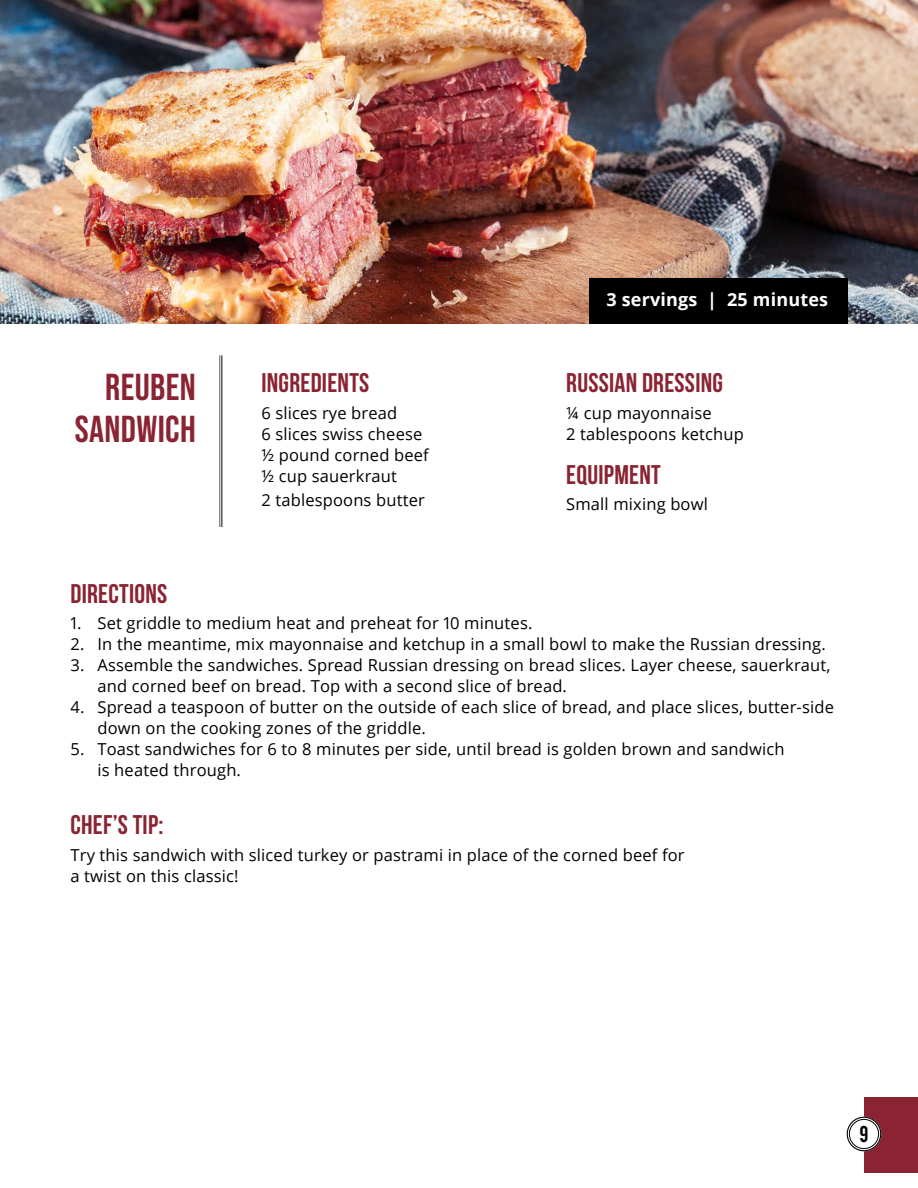
<style>
.page{position:relative;width:918px;height:1188px;background:#fff}
.page>*{position:absolute;margin:0;border:0;box-sizing:border-box;transform-origin:0 0}
.t1{font:37.5px/42px "Bebas Neue";letter-spacing:.01em;color:#8a2433;text-align:right}
.t2{font:700 27px "Bebas Neue";letter-spacing:.01em;color:#8a2433}
.t3{font:700 18px "Open Sans";letter-spacing:.01em;color:#fff}
.t4{font:18px "Bebas";color:#000}
.t5{font:16.5px/21px "Open Sans";letter-spacing:.01em;color:#000}
</style>
<div class="page">
<div style="left:864px;top:1097px;width:54px;height:75px;background:#8a2433"></div>
<svg style="left:847px;top:1117px;width:34px;height:34px"></svg>
<div style="left:847px;top:1117px;width:34px;height:34px;border:1px solid #000;border-radius:50%"></div>
<div style="left:849px;top:1119px;width:30px;height:30px;border:1px solid #000;border-radius:50%"></div>
<img style="left:0;top:0;width:918px;height:323px">
<hr style="left:221px;top:355px;width:2px;height:172px;background:#58595b">
<hr style="left:220px;top:355px;width:1px;height:172px;background:#58595b">
<div style="left:590px;top:279px;width:258px;height:45px;background:#000"></div>
<h1 class="t1" style="left:75px;top:366px;width:122px">REUBEN<br>SANDWICH</h1>
<h2 class="t2" style="left:261px;top:368px;width:109px">INGREDIENTS</h2>
<p class="t5" style="left:261px;top:402px;width:169px">6 slices rye bread<br>6 slices swiss cheese ½ pound corned beef ½ cup sauerkraut</p>
<p class="t5" style="left:261px;top:489px;width:165px">2 tablespoons butter</p>
<p class="t3" style="left:606px;top:287px;width:223px">3 servings | 25 minutes</p>
<h2 class="t2" style="left:566px;top:368px;width:158px">RUSSIAN DRESSING</h2>
<p class="t5" style="left:566px;top:402px;width:179px">¼ cup mayonnaise<br>2 tablespoons ketchup</p>
<h2 class="t2" style="left:566px;top:460px;width:96px">EQUIPMENT</h2>
<p class="t5" style="left:566px;top:493px;width:143px">Small mixing bowl</p>
<h2 class="t2" style="left:70px;top:579px;width:98px">DIRECTIONS</h2>
<p class="t5" style="left:70px;top:613px;width:463px">1. Set griddle to medium heat and preheat for 10 minutes.</p>
<p class="t5" style="left:70px;top:634px;width:757px">2. In the meantime, mix mayonnaise and ketchup in a small bowl to make the Russian dressing.</p>
<p class="t5" style="left:97px;top:655px;width:735px;text-indent:-27px">3. Assemble the sandwiches. Spread Russian dressing on bread slices. Layer cheese, sauerkraut, and corned beef on bread. Top with a second slice of bread.</p>
<p class="t5" style="left:97px;top:697px;width:738px;text-indent:-27px">4. Spread a teaspoon of butter on the outside of each slice of bread, and place slices, butter-side down on the cooking zones of the griddle.</p>
<p class="t5" style="left:97px;top:739px;width:689px;text-indent:-27px">5. Toast sandwiches for 6 to 8 minutes per side, until bread is golden brown and sandwich is heated through.</p>
<h2 class="t2" style="left:70px;top:810px;width:95px">CHEF’S TIP:</h2>
<p class="t5" style="left:70px;top:844px;width:616px">Try this sandwich with sliced turkey or pastrami in place of the corned beef for a twist on this classic!</p>
<p class="t4" style="left:860px;top:1121px;width:10px">9</p>
</div>
